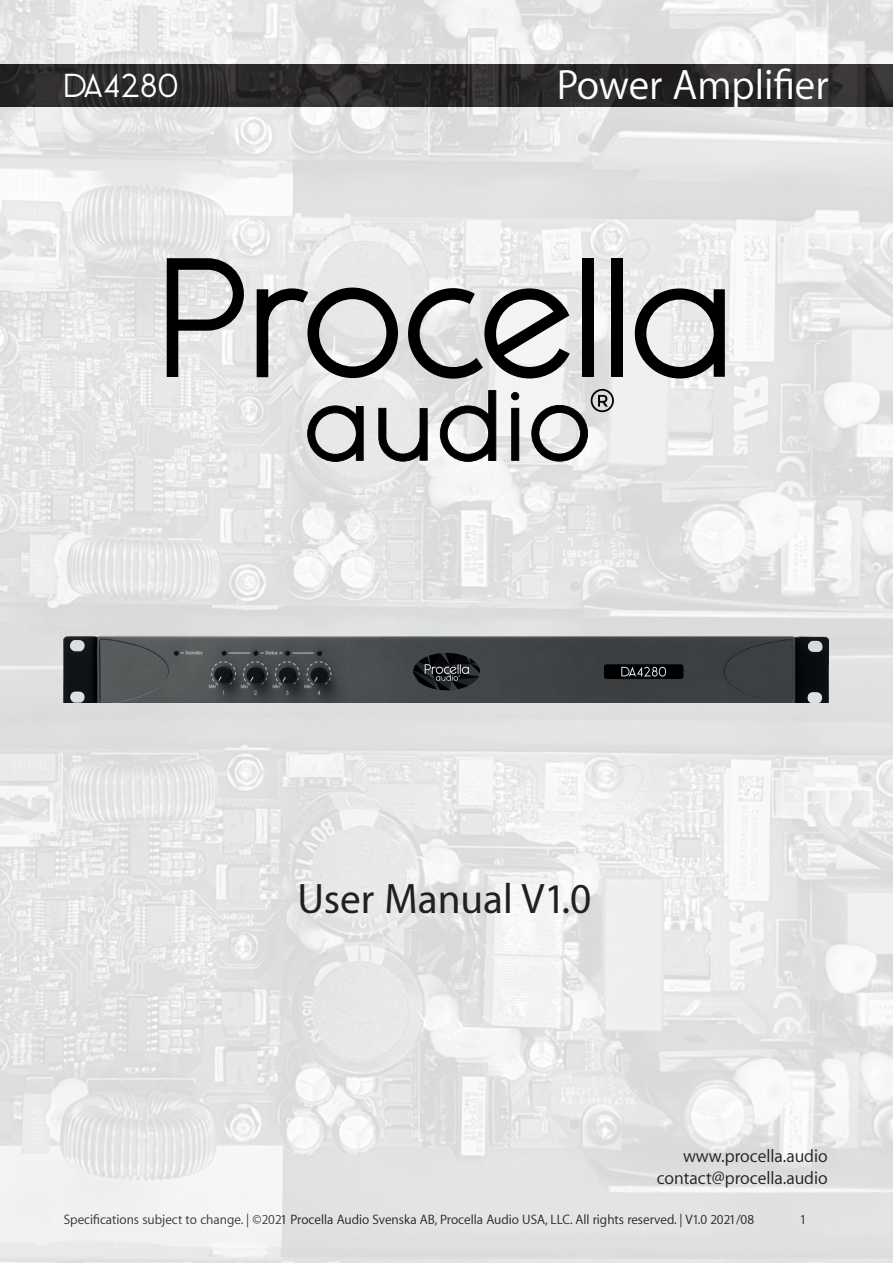
<style>
.page{position:relative;width:893px;height:1263px;background:#fff}
.page>*{position:absolute;margin:0;border:0;box-sizing:border-box;transform-origin:0 0}
.t1{font:42px "Myriad Set Pro Text";color:#fff}
.t2{font:500 42px "Myriad Set Pro";color:#231f20}
.t3{font:42px "Ealing OT";color:#fff}
.t4{font:18px/21.6px "Myriad Set Pro Text";color:#231f20;text-align:right}
.t5{font:13.5px "Myriad Set Pro Text";color:#231f20}
</style>
<div class="page">
<img style="left:0;top:0;width:893px;height:1263px">
<svg style="left:307px;top:405px;width:57px;height:57px"></svg>
<svg style="left:378px;top:408px;width:50px;height:54px"></svg>
<svg style="left:440px;top:390px;width:56px;height:72px"></svg>
<svg style="left:511px;top:392px;width:8px;height:69px"></svg>
<svg style="left:167px;top:258px;width:77px;height:119px"></svg>
<svg style="left:257px;top:288px;width:141px;height:90px"></svg>
<div style="left:582px;top:258px;width:12px;height:119px;background:#000001"></div>
<div style="left:611px;top:258px;width:12px;height:119px;background:#000001"></div>
<svg style="left:635px;top:288px;width:90px;height:90px"></svg>
<svg style="left:408px;top:288px;width:162px;height:91px"></svg>
<svg style="left:531px;top:389px;width:83px;height:73px"></svg>
<img style="left:63px;top:636px;width:765px;height:67px">
<h1 class="t3" style="left:64px;top:65px;width:117px">DA4280</h1>
<h1 class="t1" style="left:557px;top:52px;width:273px">Power Amplifier</h1>
<h1 class="t2" style="left:297px;top:867px;width:295px">User Manual V1.0</h1>
<h2 class="t4" style="left:657px;top:1144px;width:172px">www.procella.audio contact@procella.audio</h2>
<p class="t5" style="left:64px;top:1209px;width:692px">Specifications subject to change. | ©2021 Procella Audio Svenska AB, Procella Audio USA, LLC. All rights reserved. | V1.0 2021/08</p>
<p class="t5" style="left:800px;top:1209px;width:8px">1</p>
</div>
